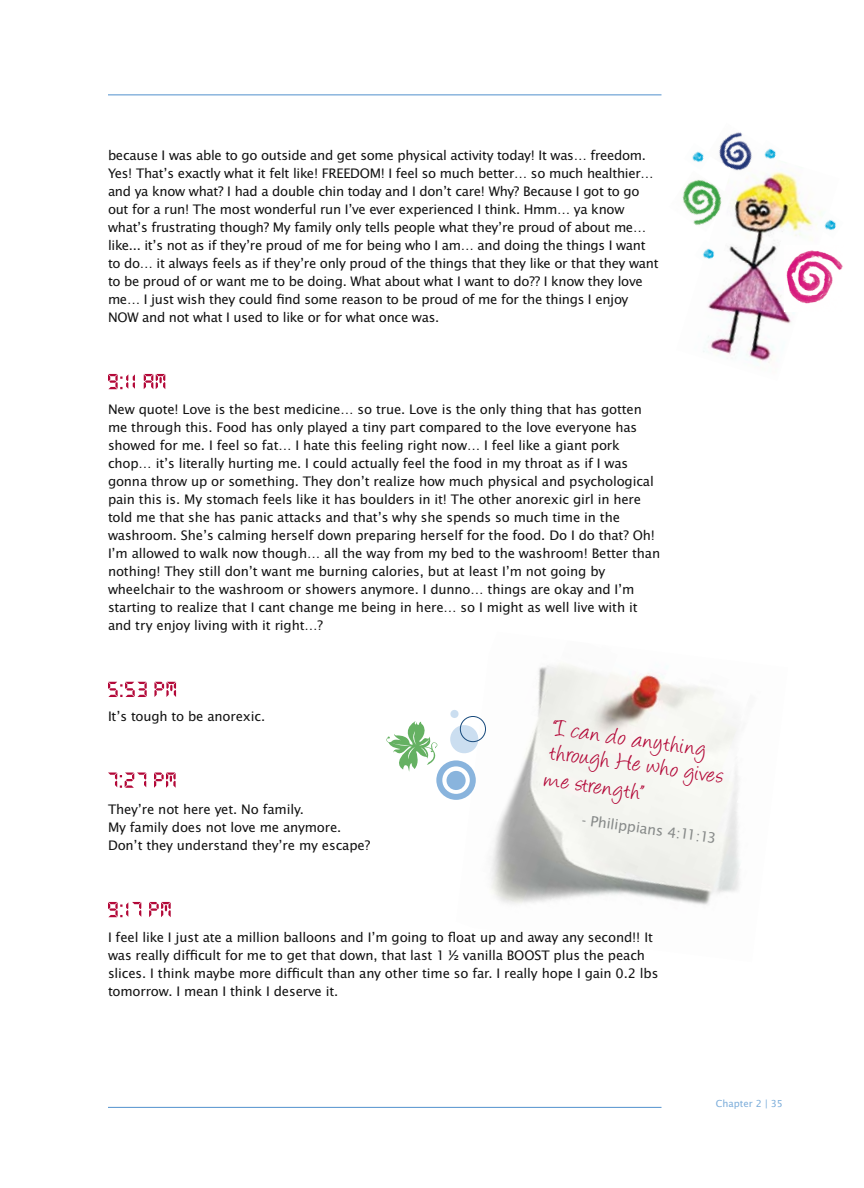
<style>
.page{position:relative;width:864px;height:1188px;background:#fff}
.page>*{position:absolute;margin:0;border:0;box-sizing:border-box;transform-origin:0 0}
.t1{font:26.1px/24.5px "Angelina";color:#b30838}
.t2{font:15.45px "Lucida Sans EF";color:#878a89}
.t3{font:14.25px/18px "Lucida Sans EF";letter-spacing:-.01em;color:#121212}
.t4{font:10.5px "Lucida Sans EF";color:#7cadda}
</style>
<div class="page">
<hr style="left:108px;top:1107px;width:554px;height:1px;background:#5191cd">
<hr style="left:108px;top:94px;width:554px;height:1px;background:#5191cd">
<img style="left:460px;top:664px;width:280px;height:241px">
<svg style="left:450px;top:709px;width:30px;height:46px"></svg>
<svg style="left:386px;top:721px;width:52px;height:51px"></svg>
<div style="left:460px;top:716px;width:26px;height:26px;border:1px solid #174a7c;border-radius:50%"></div>
<div style="left:436px;top:760px;width:40px;height:40px;background:#89b4dd;border-radius:50%"></div>
<svg style="left:442px;top:766px;width:28px;height:28px"></svg>
<div style="left:447px;top:771px;width:19px;height:19px;background:#89b4dd;border-radius:50%"></div>
<img style="left:703px;top:172px;width:113px;height:191px">
<img style="left:784px;top:246px;width:59px;height:65px">
<img style="left:719px;top:132px;width:44px;height:45px">
<img style="left:682px;top:171px;width:48px;height:61px">
<img style="left:816px;top:211px;width:20px;height:19px">
<img style="left:756px;top:140px;width:20px;height:27px">
<img style="left:702px;top:240px;width:20px;height:27px">
<img style="left:692px;top:151px;width:12px;height:11px">
<svg style="left:108px;top:374px;width:57px;height:15px"></svg>
<svg style="left:108px;top:682px;width:68px;height:15px"></svg>
<svg style="left:108px;top:772px;width:68px;height:16px"></svg>
<svg style="left:108px;top:902px;width:63px;height:15px"></svg>
<p class="t3" style="left:108px;top:146px;width:552px">because I was able to go outside and get some physical activity today! It was… freedom.<br>Yes! That’s exactly what it felt like! FREEDOM! I feel so much better… so much healthier… and ya know what? I had a double chin today and I don’t care! Why? Because I got to go out for a run! The most wonderful run I’ve ever experienced I think. Hmm… ya know what’s frustrating though? My family only tells people what they’re proud of about me… like... it’s not as if they’re proud of me for being who I am… and doing the things I want to do… it always feels as if they’re only proud of the things that they like or that they want to be proud of or want me to be doing. What about what I want to do?? I know they love me… I just wish they could find some reason to be proud of me for the things I enjoy NOW and not what I used to like or for what once was.</p>
<p class="t3" style="left:108px;top:400px;width:554px">New quote! Love is the best medicine… so true. Love is the only thing that has gotten me through this. Food has only played a tiny part compared to the love everyone has showed for me. I feel so fat… I hate this feeling right now… I feel like a giant pork chop… it’s literally hurting me. I could actually feel the food in my throat as if I was gonna throw up or something. They don’t realize how much physical and psychological pain this is. My stomach feels like it has boulders in it! The other anorexic girl in here told me that she has panic attacks and that’s why she spends so much time in the washroom. She’s calming herself down preparing herself for the food. Do I do that? Oh!<br>I’m allowed to walk now though… all the way from my bed to the washroom! Better than nothing! They still don’t want me burning calories, but at least I’m not going by wheelchair to the washroom or showers anymore. I dunno… things are okay and I’m starting to realize that I cant change me being in here… so I might as well live with it and try enjoy living with it right…?</p>
<p class="t3" style="left:108px;top:708px;width:159px">It’s tough to be anorexic.</p>
<p class="t3" style="left:108px;top:800px;width:264px">They’re not here yet. No family.<br>My family does not love me anymore.<br>Don’t they understand they’re my escape?</p>
<h1 class="t1" style="left:554px;top:718px;width:177px;rotate:8deg">“I can do anything through He who gives</h1>
<h1 class="t1" style="left:547px;top:770px;width:101px;rotate:8deg">me strength”</h1>
<p class="t2" style="left:583px;top:811px;width:137px;rotate:8deg">- Philippians 4:11:13</p>
<p class="t3" style="left:108px;top:928px;width:552px">I feel like I just ate a million balloons and I’m going to float up and away any second!! It was really difficult for me to get that down, that last 1 ½ vanilla BOOST plus the peach slices. I think maybe more difficult than any other time so far. I really hope I gain 0.2 lbs tomorrow. I mean I think I deserve it.</p>
<p class="t4" style="left:716px;top:1098px;width:69px">Chapter 2 | 35</p>
</div>
